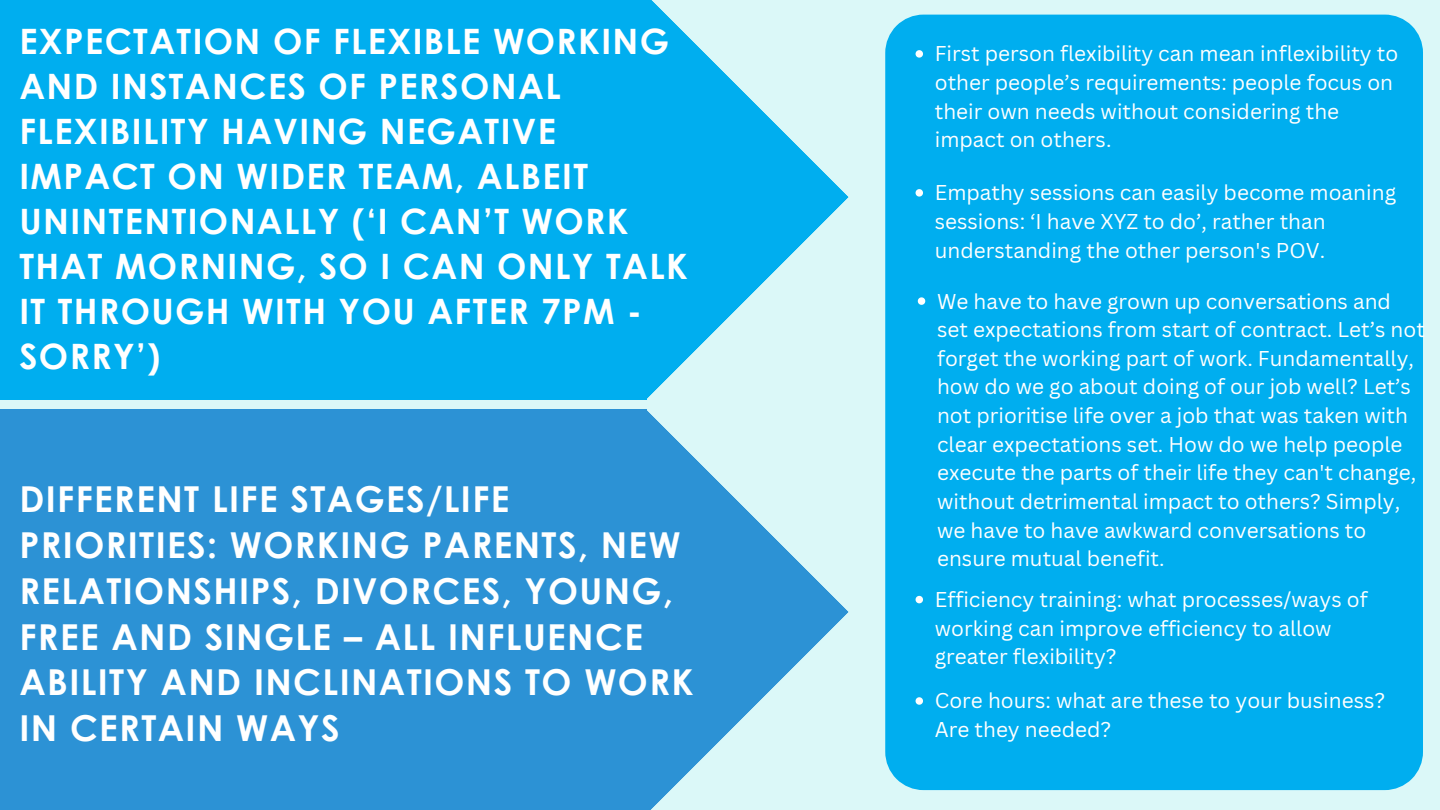
<style>
.page{position:relative;width:1440px;height:810px;background:#dbf8f8}
.page>*{position:absolute;margin:0;border:0;box-sizing:border-box;transform-origin:0 0}
.t1{font:700 35.7px/45.9px "Century Gothic";letter-spacing:.04em;color:#fff}
.t2{font:700 35px/45px "Century Gothic";letter-spacing:.04em;color:#fff}
.t3{font:20.8px/28.6px "Canva Sans";color:#fff}
</style>
<div class="page">
<div style="left:0;top:0;width:646px;height:400px;background:#00aeef"></div>
<svg style="left:646px;top:0;width:203px;height:400px;fill:#00aeef"></svg>
<div style="left:0;top:410px;width:646px;height:400px;background:#2c92d5"></div>
<svg style="left:444px;top:409px;width:405px;height:401px"></svg>
<div style="left:885px;top:15px;width:538px;height:775px;background:#00aeef"></div>
<svg style="left:916px;top:50px;width:7px;height:8px"></svg>
<svg style="left:916px;top:189px;width:7px;height:8px"></svg>
<svg style="left:918px;top:297px;width:7px;height:8px"></svg>
<svg style="left:916px;top:596px;width:7px;height:7px"></svg>
<svg style="left:916px;top:697px;width:7px;height:8px"></svg>
<h2 class="t2" style="left:19px;top:18px;width:670px">EXPECTATION OF FLEXIBLE WORKING<br>AND INSTANCES OF PERSONAL<br>FLEXIBILITY HAVING NEGATIVE<br>IMPACT ON WIDER TEAM, ALBEIT<br>UNINTENTIONALLY (‘I CAN’T WORK<br>THAT MORNING, SO I CAN ONLY TALK<br>IT THROUGH WITH YOU AFTER 7PM -<br>SORRY’)</h2>
<h1 class="t1" style="left:19px;top:475px;width:676px">DIFFERENT LIFE STAGES/LIFE<br>PRIORITIES: WORKING PARENTS, NEW<br>RELATIONSHIPS, DIVORCES, YOUNG,<br>FREE AND SINGLE – ALL INFLUENCE<br>ABILITY AND INCLINATIONS TO WORK<br>IN CERTAIN WAYS</h1>
<p class="t3" style="left:935px;top:39px;width:465px">First person flexibility can mean inflexibility to other people’s requirements: people focus on their own needs without considering the impact on others.</p>
<p class="t3" style="left:935px;top:178px;width:463px">Empathy sessions can easily become moaning sessions: ‘I have XYZ to do’, rather than understanding the other person's POV.</p>
<p class="t3" style="left:937px;top:286px;width:489px">We have to have grown up conversations and set expectations from start of contract. Let’s not forget the working part of work. Fundamentally, how do we go about doing of our job well? Let’s not prioritise life over a job that was taken with clear expectations set. How do we help people execute the parts of their life they can't change, without detrimental impact to others? Simply, we have to have awkward conversations to ensure mutual benefit.</p>
<p class="t3" style="left:935px;top:585px;width:434px">Efficiency training: what processes/ways of working can improve efficiency to allow greater flexibility?</p>
<p class="t3" style="left:935px;top:686px;width:452px">Core hours: what are these to your business?<br>Are they needed?</p>
</div>
